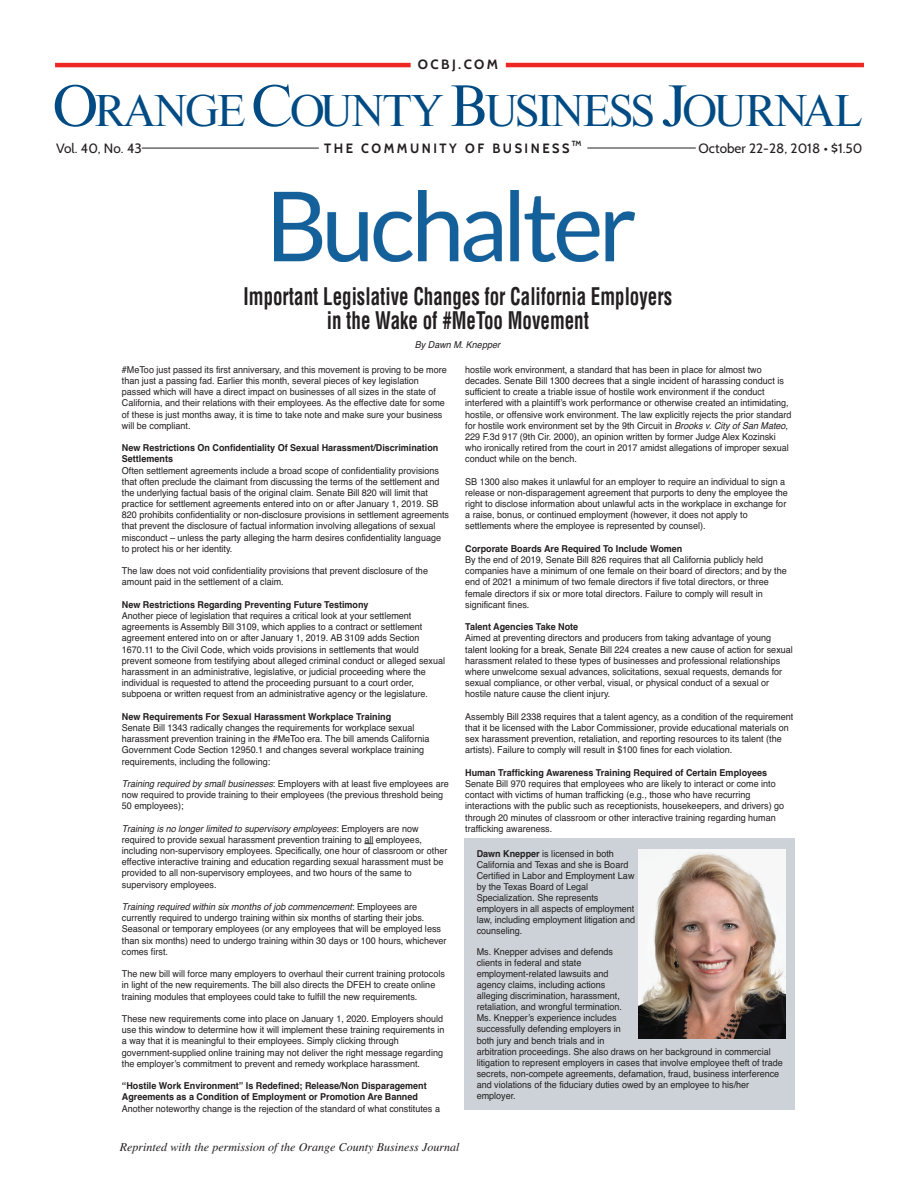
<style>
.page{position:relative;width:918px;height:1188px;background:#fff}
.page>*{position:absolute;margin:0;border:0;box-sizing:border-box;transform-origin:0 0}
.t1{font:42.3px "Times Eighteen LT";letter-spacing:-.055em;color:#004b84}
.t2{font:700 condensed 23.7px/23.7px "Helvetica";color:#231f20;text-align:center;scale:.8 1}
.t3{font:13.5px "Cabin";color:#231f20}
.t4{font:700 13.5px "Cabin";letter-spacing:.2em;color:#231f20;scale:.95 1}
.t5{font:700 13.5px "Cabin";letter-spacing:.2em;color:#231f20}
.t6{font:italic 12px "Times";color:#231f20}
.t7{font:9.45px/11.2px "Helvetica";color:#231f20;scale:.95 1}
.t8{font:700 9.45px/11.2px "Helvetica";color:#231f20;scale:.95 1}
.t9{font:italic 9.45px "Helvetica";color:#231f20;scale:.95 1}
.t10{font:700 7.5px "Cabin";color:#231f20;scale:.95 1}
.s1{font-size:55.2px}
.s2{font-style:italic}
.s3{font-weight:700}
</style>
<div class="page">
<hr style="left:142px;top:148px;width:177px;height:1px;background:#231f20">
<hr style="left:587px;top:148px;width:109px;height:1px;background:#231f20">
<hr style="left:55px;top:63px;width:356px;height:4px;background:#ec2724">
<hr style="left:506px;top:63px;width:358px;height:4px;background:#ec2724">
<div style="left:464px;top:838px;width:330px;height:272px;background:#ccd2d7"></div>
<img style="left:639px;top:849px;width:147px;height:190px">
<img style="left:274px;top:191px;width:361px;height:71px">
<h3 class="t5" style="left:418px;top:56px;width:82px">OCBJ.COM</h3>
<h1 class="t1" style="left:53px;top:87px;width:811px"><span class="s1">O</span>RANGE <span class="s1">C</span>OUNTY <span class="s1">B</span>USINESS <span class="s1">J</span>OURNAL</h1>
<h3 class="t3" style="left:56px;top:140px;width:87px">Vol. 40, No. 43</h3>
<h3 class="t4" style="left:324px;top:140px;width:260px">THE COMMUNITY OF BUSINESS</h3>
<h3 class="t3" style="left:699px;top:140px;width:165px">October 22-28, 2018 • $1.50</h3>
<p class="t10" style="left:572px;top:139px;width:12px">TM</p>
<h2 class="t2" style="left:244px;top:287px;width:537px">Important Legislative Changes for California Employers in the Wake of #MeToo Movement</h2>
<p class="t7" style="left:465px;top:364px;width:345px">hostile work environment, a standard that has been in place for almost two decades. Senate Bill 1300 decrees that a single incident of harassing conduct is sufficient to create a triable issue of hostile work environment if the conduct interfered with a plaintiff’s work performance or otherwise created an intimidating, hostile, or offensive work environment. The law explicitly rejects the prior standard for hostile work environment set by the 9th Circuit in <span class="s2">Brooks v. City of San Mateo</span>, 229 F.3d 917 (9th Cir. 2000), an opinion written by former Judge Alex Kozinski who ironically retired from the court in 2017 amidst allegations of improper sexual conduct while on the bench.</p>
<p class="t7" style="left:465px;top:476px;width:341px">SB 1300 also makes it unlawful for an employer to require an individual to sign a release or non-disparagement agreement that purports to deny the employee the right to disclose information about unlawful acts in the workplace in exchange for a raise, bonus, or continued employment (however, it does not apply to settlements where the employee is represented by counsel).</p>
<p class="t8" style="left:465px;top:543px;width:230px">Corporate Boards Are Required To Include Women</p>
<p class="t7" style="left:465px;top:554px;width:340px">By the end of 2019, Senate Bill 826 requires that all California publicly held companies have a minimum of one female on their board of directors; and by the end of 2021 a minimum of two female directors if five total directors, or three female directors if six or more total directors. Failure to comply will result in significant fines.</p>
<p class="t8" style="left:465px;top:621px;width:120px">Talent Agencies Take Note</p>
<p class="t7" style="left:465px;top:633px;width:346px">Aimed at preventing directors and producers from taking advantage of young talent looking for a break, Senate Bill 224 creates a new cause of action for sexual harassment related to these types of businesses and professional relationships where unwelcome sexual advances, solicitations, sexual requests, demands for sexual compliance, or other verbal, visual, or physical conduct of a sexual or hostile nature cause the client injury.</p>
<p class="t7" style="left:465px;top:711px;width:347px">Assembly Bill 2338 requires that a talent agency, as a condition of the requirement that it be licensed with the Labor Commissioner, provide educational materials on sex harassment prevention, retaliation, and reporting resources to its talent (the artists). Failure to comply will result in $100 fines for each violation.</p>
<p class="t8" style="left:465px;top:767px;width:319px">Human Trafficking Awareness Training Required of Certain Employees</p>
<p class="t7" style="left:465px;top:778px;width:337px">Senate Bill 970 requires that employees who are likely to interact or come into contact with victims of human trafficking (e.g., those who have recurring interactions with the public such as receptionists, housekeepers, and drivers) go through 20 minutes of classroom or other interactive training regarding human trafficking awareness.</p>
<p class="t9" style="left:415px;top:339px;width:91px">By Dawn M. Knepper</p>
<p class="t7" style="left:122px;top:364px;width:344px">#MeToo just passed its first anniversary, and this movement is proving to be more than just a passing fad. Earlier this month, several pieces of key legislation passed which will have a direct impact on businesses of all sizes in the state of California, and their relations with their employees. As the effective date for some of these is just months away, it is time to take note and make sure your business will be compliant.</p>
<p class="t8" style="left:122px;top:442px;width:335px">New Restrictions On Confidentiality Of Sexual Harassment/Discrimination<br>Settlements</p>
<p class="t7" style="left:122px;top:465px;width:346px">Often settlement agreements include a broad scope of confidentiality provisions that often preclude the claimant from discussing the terms of the settlement and the underlying factual basis of the original claim. Senate Bill 820 will limit that practice for settlement agreements entered into on or after January 1, 2019. SB 820 prohibits confidentiality or non-disclosure provisions in settlement agreements that prevent the disclosure of factual information involving allegations of sexual misconduct – unless the party alleging the harm desires confidentiality language to protect his or her identity.</p>
<p class="t7" style="left:122px;top:565px;width:324px">The law does not void confidentiality provisions that prevent disclosure of the amount paid in the settlement of a claim.</p>
<p class="t8" style="left:122px;top:599px;width:261px">New Restrictions Regarding Preventing Future Testimony</p>
<p class="t7" style="left:122px;top:610px;width:342px">Another piece of legislation that requires a critical look at your settlement agreements is Assembly Bill 3109, which applies to a contract or settlement agreement entered into on or after January 1, 2019. AB 3109 adds Section 1670.11 to the Civil Code, which voids provisions in settlements that would prevent someone from testifying about alleged criminal conduct or alleged sexual harassment in an administrative, legislative, or judicial proceeding where the individual is requested to attend the proceeding pursuant to a court order, subpoena or written request from an administrative agency or the legislature.</p>
<p class="t8" style="left:122px;top:711px;width:285px">New Requirements For Sexual Harassment Workplace Training</p>
<p class="t7" style="left:122px;top:722px;width:325px">Senate Bill 1343 radically changes the requirements for workplace sexual harassment prevention training in the #MeToo era. The bill amends California Government Code Section 12950.1 and changes several workplace training requirements, including the following:</p>
<p class="t7" style="left:122px;top:778px;width:345px"><span class="s2">Training required by small businesses</span>: Employers with at least five employees are now required to provide training to their employees (the previous threshold being<br>50 employees);</p>
<p class="t7" style="left:122px;top:823px;width:344px"><span class="s2">Training is no longer limited to supervisory employees</span>: Employers are now required to provide sexual harassment prevention training to all employees, including non-supervisory employees. Specifically, one hour of classroom or other effective interactive training and education regarding sexual harassment must be provided to all non-supervisory employees, and two hours of the same to supervisory employees.</p>
<p class="t7" style="left:122px;top:901px;width:343px"><span class="s2">Training required within six months of job commencement</span>: Employees are currently required to undergo training within six months of starting their jobs.<br>Seasonal or temporary employees (or any employees that will be employed less than six months) need to undergo training within 30 days or 100 hours, whichever comes first.</p>
<p class="t7" style="left:122px;top:968px;width:342px">The new bill will force many employers to overhaul their current training protocols in light of the new requirements. The bill also directs the DFEH to create online training modules that employees could take to fulfill the new requirements.</p>
<p class="t7" style="left:122px;top:1013px;width:341px">These new requirements come into place on January 1, 2020. Employers should use this window to determine how it will implement these training requirements in a way that it is meaningful to their employees. Simply clicking through government-supplied online training may not deliver the right message regarding the employer’s commitment to prevent and remedy workplace harassment.</p>
<p class="t8" style="left:122px;top:1080px;width:322px">“Hostile Work Environment” Is Redefined; Release/Non Disparagement<br>Agreements as a Condition of Employment or Promotion Are Banned</p>
<p class="t7" style="left:122px;top:1103px;width:336px">Another noteworthy change is the rejection of the standard of what constitutes a</p>
<p class="t7" style="left:477px;top:848px;width:168px"><span class="s3">Dawn Knepper</span> is licensed in both<br>California and Texas and she is Board<br>Certified in Labor and Employment Law by the Texas Board of Legal<br>Specialization. She represents employers in all aspects of employment law, including employment litigation and counseling.</p>
<p class="t7" style="left:477px;top:946px;width:324px">Ms. Knepper advises and defends<br>clients in federal and state<br>employment-related lawsuits and<br>agency claims, including actions<br>alleging discrimination, harassment,<br>retaliation, and wrongful termination.<br>Ms. Knepper’s experience includes<br>successfully defending employers in<br>both jury and bench trials and in<br>arbitration proceedings. She also draws on her background in commercial litigation to represent employers in cases that involve employee theft of trade secrets, non-compete agreements, defamation, fraud, business interference and violations of the fiduciary duties owed by an employee to his/her employer.</p>
<p class="t6" style="left:120px;top:1140px;width:341px">Reprinted with the permission of the Orange County Business Journal</p>
</div>
